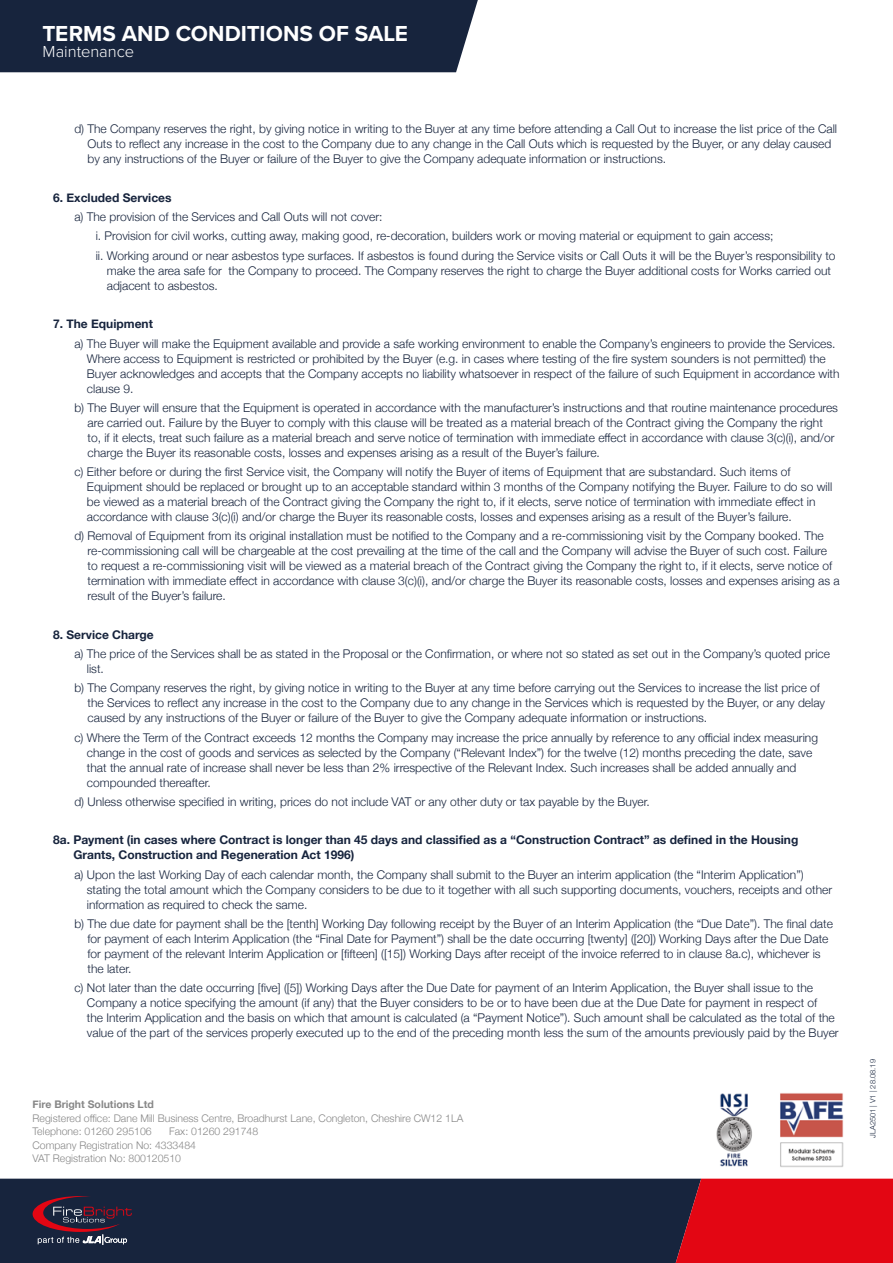
<style>
.page{position:relative;width:893px;height:1263px;background:#fff}
.page>*{position:absolute;margin:0;border:0;box-sizing:border-box;transform-origin:0 0}
.t1{font:700 22.5px "Proxima Nova";color:#fff}
.t2{font:300 16.5px "Proxima Nova";color:#fff}
.t3{font:300 12px/15px "Helvetica Neue";color:#17243d}
.t4{font:700 12px/15px "Helvetica Neue";color:#17243d}
.t5{font:300 10.5px/13.5px "Helvetica Neue";color:#878787}
.t6{font:700 10.5px "Helvetica Neue";color:#878787}
.t7{font:300 7.5px "Helvetica Neue";color:#17243d}
</style>
<div class="page">
<div style="left:0;top:0;width:478px;height:72px;background:#17243d"></div>
<div style="left:0;top:1179px;width:661px;height:84px;background:#17243d"></div>
<svg style="left:661px;top:1179px;width:232px;height:84px;background:#c90918"></svg>
<svg style="left:33px;top:1196px;width:99px;height:49px;background:#422f45"></svg>
<img style="left:716px;top:1093px;width:128px;height:74px">
<h1 class="t1" style="left:43px;top:16px;width:367px">TERMS AND CONDITIONS OF SALE</h1>
<h2 class="t2" style="left:43px;top:39px;width:93px">Maintenance</h2>
<p class="t3" style="left:88px;top:121px;width:751px;text-indent:-13px">d) The Company reserves the right, by giving notice in writing to the Buyer at any time before attending a Call Out to increase the list price of the Call<br>Outs to reflect any increase in the cost to the Company due to any change in the Call Outs which is requested by the Buyer, or any delay caused by any instructions of the Buyer or failure of the Buyer to give the Company adequate information or instructions.</p>
<p class="t4" style="left:53px;top:191px;width:120px">6. Excluded Services</p>
<p class="t3" style="left:96px;top:206px;width:741px;line-height:19.2px;text-indent:-21px">a) The provision of the Services and Call Outs will not cover:<br>i. Provision for civil works, cutting away, making good, re-decoration, builders work or moving material or equipment to gain access;<br>ii. Working around or near asbestos type surfaces. If asbestos is found during the Service visits or Call Outs it will be the Buyer’s responsibility to</p>
<p class="t3" style="left:107px;top:262px;width:726px">make the area safe for the Company to proceed. The Company reserves the right to charge the Buyer additional costs for Works carried out adjacent to asbestos.</p>
<p class="t4" style="left:53px;top:317px;width:101px">7. The Equipment</p>
<p class="t3" style="left:87px;top:335px;width:754px;text-indent:-12px">a) The Buyer will make the Equipment available and provide a safe working environment to enable the Company’s engineers to provide the Services.<br>Where access to Equipment is restricted or prohibited by the Buyer (e.g. in cases where testing of the fire system sounders is not permitted) the Buyer acknowledges and accepts that the Company accepts no liability whatsoever in respect of the failure of such Equipment in accordance with clause 9.</p>
<p class="t3" style="left:88px;top:399px;width:752px;text-indent:-13px">b) The Buyer will ensure that the Equipment is operated in accordance with the manufacturer’s instructions and that routine maintenance procedures are carried out. Failure by the Buyer to comply with this clause will be treated as a material breach of the Contract giving the Company the right to, if it elects, treat such failure as a material breach and serve notice of termination with immediate effect in accordance with clause 3(c)(i), and/or charge the Buyer its reasonable costs, losses and expenses arising as a result of the Buyer’s failure.</p>
<p class="t3" style="left:87px;top:463px;width:747px;text-indent:-12px">c) Either before or during the first Service visit, the Company will notify the Buyer of items of Equipment that are substandard. Such items of Equipment should be replaced or brought up to an acceptable standard within 3 months of the Company notifying the Buyer. Failure to do so will be viewed as a material breach of the Contract giving the Company the right to, if it elects, serve notice of termination with immediate effect in accordance with clause 3(c)(i) and/or charge the Buyer its reasonable costs, losses and expenses arising as a result of the Buyer’s failure.</p>
<p class="t3" style="left:88px;top:528px;width:754px;text-indent:-13px">d) Removal of Equipment from its original installation must be notified to the Company and a re-commissioning visit by the Company booked. The re-commissioning call will be chargeable at the cost prevailing at the time of the call and the Company will advise the Buyer of such cost. Failure to request a re-commissioning visit will be viewed as a material breach of the Contract giving the Company the right to, if it elects, serve notice of termination with immediate effect in accordance with clause 3(c)(i), and/or charge the Buyer its reasonable costs, losses and expenses arising as a result of the Buyer’s failure.</p>
<p class="t4" style="left:53px;top:627px;width:102px">8. Service Charge</p>
<p class="t3" style="left:87px;top:645px;width:745px;text-indent:-12px">a) The price of the Services shall be as stated in the Proposal or the Confirmation, or where not so stated as set out in the Company’s quoted price list.</p>
<p class="t3" style="left:88px;top:680px;width:739px;text-indent:-13px">b) The Company reserves the right, by giving notice in writing to the Buyer at any time before carrying out the Services to increase the list price of the Services to reflect any increase in the cost to the Company due to any change in the Services which is requested by the Buyer, or any delay caused by any instructions of the Buyer or failure of the Buyer to give the Company adequate information or instructions.</p>
<p class="t3" style="left:87px;top:729px;width:733px;text-indent:-12px">c) Where the Term of the Contract exceeds 12 months the Company may increase the price annually by reference to any official index measuring change in the cost of goods and services as selected by the Company (“Relevant Index”) for the twelve (12) months preceding the date, save that the annual rate of increase shall never be less than 2% irrespective of the Relevant Index. Such increases shall be added annually and compounded thereafter.</p>
<p class="t3" style="left:74px;top:793px;width:577px">d) Unless otherwise specified in writing, prices do not include VAT or any other duty or tax payable by the Buyer.</p>
<p class="t4" style="left:73px;top:833px;width:726px;text-indent:-20px">8a. Payment (in cases where Contract is longer than 45 days and classified as a “Construction Contract” as defined in the Housing<br>Grants, Construction and Regeneration Act 1996)</p>
<p class="t3" style="left:87px;top:866px;width:747px;text-indent:-12px">a) Upon the last Working Day of each calendar month, the Company shall submit to the Buyer an interim application (the “Interim Application”) stating the total amount which the Company considers to be due to it together with all such supporting documents, vouchers, receipts and other information as required to check the same.</p>
<p class="t3" style="left:88px;top:915px;width:747px;text-indent:-13px">b) The due date for payment shall be the [tenth] Working Day following receipt by the Buyer of an Interim Application (the “Due Date”). The final date for payment of each Interim Application (the “Final Date for Payment”) shall be the date occurring [twenty] ([20]) Working Days after the Due Date for payment of the relevant Interim Application or [fifteen] ([15]) Working Days after receipt of the invoice referred to in clause 8a.c), whichever is the later.</p>
<p class="t3" style="left:87px;top:979px;width:753px;text-indent:-12px">c) Not later than the date occurring [five] ([5]) Working Days after the Due Date for payment of an Interim Application, the Buyer shall issue to the Company a notice specifying the amount (if any) that the Buyer considers to be or to have been due at the Due Date for payment in respect of<br>the Interim Application and the basis on which that amount is calculated (a “Payment Notice”). Such amount shall be calculated as the total of the value of the part of the services properly executed up to the end of the preceding month less the sum of the amounts previously paid by the Buyer</p>
<p class="t6" style="left:33px;top:1096px;width:123px">Fire Bright Solutions Ltd</p>
<p class="t5" style="left:33px;top:1110px;width:432px">Registered office: Dane Mill Business Centre, Broadhurst Lane, Congleton, Cheshire CW12 1LA<br>Telephone: 01260 295106</p>
<p class="t5" style="left:33px;top:1124px;width:227px;text-indent:137px">Fax: 01260 291748<br>Company Registration No: 4333484<br>VAT Registration No: 800120510</p>
<p class="t7" style="left:867px;top:1138px;width:80px;rotate:-90deg">JLA2501 | V1 | 28.08.19</p>
</div>
